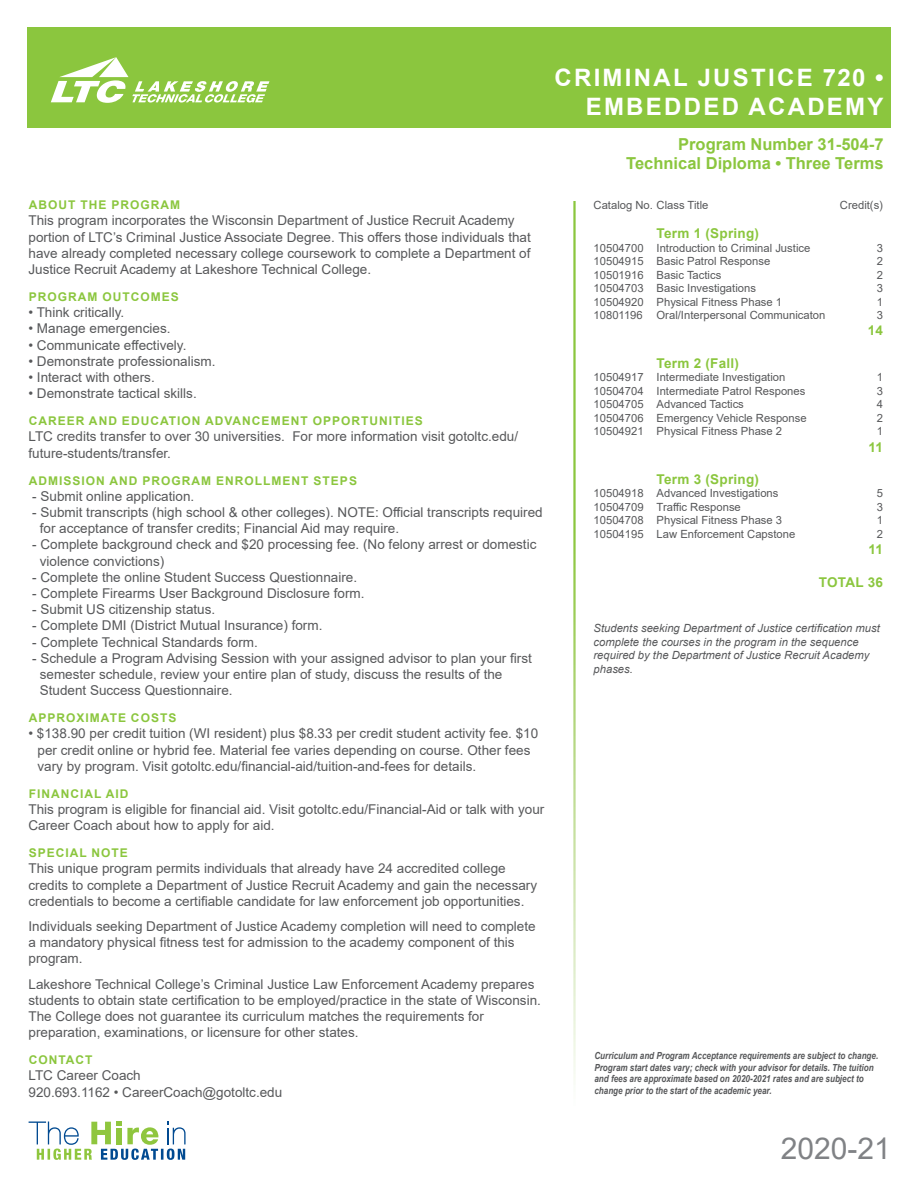
<style>
.page{position:relative;width:918px;height:1188px;background:#fff}
.page>*{position:absolute;margin:0;border:0;box-sizing:border-box;transform-origin:0 0}
.t1{font:30px "Arial";color:#808285}
.t2{font:700 24px "Arial";letter-spacing:.095em;color:#fff}
.t3{font:700 16.5px "Arial";color:#8bc63e}
.Bullet_List{font:13.5px/16.2px "Arial";color:#57585a}
.t4{font:700 13.5px "Arial";letter-spacing:.02em;color:#8bc63e}
.t5{font:700 12px "Arial";letter-spacing:.085em;color:#8bc63e}
.t6{font:11.25px "Arial";color:#57585a}
.t7{font:italic 11.25px/13.5px "Arial";color:#57585a}
.t8{font:italic 700 9.75px/11.7px "Arial";color:#57585a;scale:.83 1}
</style>
<div class="page">
<div style="left:27px;top:27px;width:864px;height:100px;background:#8bc63e"></div>
<svg style="left:51px;top:57px;width:218px;height:46px"></svg>
<svg style="left:29px;top:1122px;width:157px;height:38px"></svg>
<p class="t2" style="left:554px;top:61px;width:331px">CRIMINAL JUSTICE 720 •</p>
<p class="t2" style="left:586px;top:89px;width:299px">EMBEDDED ACADEMY</p>
<p class="t3" style="left:678px;top:132px;width:207px">Program Number 31-504-7</p>
<p class="t3" style="left:626px;top:152px;width:259px">Technical Diploma • Three Terms</p>
<p class="t5" style="left:29px;top:196px;width:153px">ABOUT THE PROGRAM</p>
<p class="Bullet_List" style="left:28px;top:212px;width:504px">This program incorporates the Wisconsin Department of Justice Recruit Academy portion of LTC’s Criminal Justice Associate Degree. This offers those individuals that have already completed necessary college coursework to complete a Department of Justice Recruit Academy at Lakeshore Technical College.</p>
<p class="t5" style="left:29px;top:288px;width:152px">PROGRAM OUTCOMES</p>
<p class="Bullet_List" style="left:28px;top:304px;width:97px">• Think critically.</p>
<p class="Bullet_List" style="left:28px;top:320px;width:144px">• Manage emergencies.</p>
<p class="Bullet_List" style="left:28px;top:337px;width:159px">• Communicate effectively.</p>
<p class="Bullet_List" style="left:28px;top:353px;width:189px">• Demonstrate professionalism.</p>
<p class="Bullet_List" style="left:28px;top:369px;width:128px">• Interact with others.</p>
<p class="Bullet_List" style="left:28px;top:385px;width:170px">• Demonstrate tactical skills.</p>
<p class="t5" style="left:29px;top:412px;width:396px">CAREER AND EDUCATION ADVANCEMENT OPPORTUNITIES</p>
<p class="Bullet_List" style="left:28px;top:428px;width:491px">LTC credits transfer to over 30 universities. For more information visit gotoltc.edu/ future-students/transfer.</p>
<p class="t5" style="left:29px;top:472px;width:330px">ADMISSION AND PROGRAM ENROLLMENT STEPS</p>
<p class="Bullet_List" style="left:32px;top:488px;width:164px">- Submit online application.</p>
<p class="Bullet_List" style="left:32px;top:504px;width:512px">- Submit transcripts (high school &amp; other colleges). NOTE: Official transcripts required</p>
<p class="Bullet_List" style="left:40px;top:520px;width:361px">for acceptance of transfer credits; Financial Aid may require.</p>
<p class="Bullet_List" style="left:32px;top:536px;width:506px">- Complete background check and $20 processing fee. (No felony arrest or domestic</p>
<p class="Bullet_List" style="left:40px;top:553px;width:126px">violence convictions)</p>
<p class="Bullet_List" style="left:32px;top:569px;width:326px">- Complete the online Student Success Questionnaire.</p>
<p class="Bullet_List" style="left:32px;top:585px;width:334px">- Complete Firearms User Background Disclosure form.</p>
<p class="Bullet_List" style="left:32px;top:601px;width:185px">- Submit US citizenship status.</p>
<p class="Bullet_List" style="left:32px;top:617px;width:292px">- Complete DMI (District Mutual Insurance) form.</p>
<p class="Bullet_List" style="left:32px;top:634px;width:227px">- Complete Technical Standards form.</p>
<p class="Bullet_List" style="left:32px;top:650px;width:501px">- Schedule a Program Advising Session with your assigned advisor to plan your first</p>
<p class="Bullet_List" style="left:40px;top:666px;width:464px">semester schedule, review your entire plan of study, discuss the results of the</p>
<p class="Bullet_List" style="left:40px;top:682px;width:194px">Student Success Questionnaire.</p>
<p class="t5" style="left:29px;top:709px;width:149px">APPROXIMATE COSTS</p>
<p class="Bullet_List" style="left:38px;top:725px;width:502px;text-indent:-9px">• $138.90 per credit tuition (WI resident) plus $8.33 per credit student activity fee. $10 per credit online or hybrid fee. Material fee varies depending on course. Other fees vary by program. Visit gotoltc.edu/financial-aid/tuition-and-fees for details.</p>
<p class="t5" style="left:29px;top:785px;width:101px">FINANCIAL AID</p>
<p class="Bullet_List" style="left:28px;top:801px;width:517px">This program is eligible for financial aid. Visit gotoltc.edu/Financial-Aid or talk with your<br>Career Coach about how to apply for aid.</p>
<p class="t5" style="left:29px;top:844px;width:101px">SPECIAL NOTE</p>
<p class="Bullet_List" style="left:28px;top:860px;width:479px">This unique program permits individuals that already have 24 accredited college</p>
<p class="Bullet_List" style="left:28px;top:877px;width:510px">credits to complete a Department of Justice Recruit Academy and gain the necessary credentials to become a certifiable candidate for law enforcement job opportunities.</p>
<p class="Bullet_List" style="left:28px;top:918px;width:509px">Individuals seeking Department of Justice Academy completion will need to complete a mandatory physical fitness test for admission to the academy component of this program.</p>
<p class="Bullet_List" style="left:28px;top:976px;width:514px">Lakeshore Technical College’s Criminal Justice Law Enforcement Academy prepares students to obtain state certification to be employed/practice in the state of Wisconsin.<br>The College does not guarantee its curriculum matches the requirements for preparation, examinations, or licensure for other states.</p>
<p class="t5" style="left:29px;top:1051px;width:65px">CONTACT</p>
<p class="Bullet_List" style="left:28px;top:1067px;width:114px">LTC Career Coach</p>
<p class="Bullet_List" style="left:28px;top:1084px;width:255px">920.693.1162 • CareerCoach@gotoltc.edu</p>
<p class="t6" style="left:594px;top:197px;width:116px">Catalog No. Class Title</p>
<p class="t6" style="left:840px;top:197px;width:45px">Credit(s)</p>
<p class="t4" style="left:657px;top:224px;width:104px">Term 1 (Spring)</p>
<p class="t6" style="left:594px;top:240px;width:218px">10504700 Introduction to Criminal Justice</p>
<p class="t6" style="left:877px;top:240px;width:8px">3</p>
<p class="t6" style="left:594px;top:254px;width:178px">10504915 Basic Patrol Response</p>
<p class="t6" style="left:877px;top:254px;width:8px">2</p>
<p class="t6" style="left:594px;top:267px;width:129px">10501916 Basic Tactics</p>
<p class="t6" style="left:877px;top:267px;width:8px">2</p>
<p class="t6" style="left:594px;top:281px;width:164px">10504703 Basic Investigations</p>
<p class="t6" style="left:877px;top:281px;width:8px">3</p>
<p class="t6" style="left:594px;top:294px;width:190px">10504920 Physical Fitness Phase 1</p>
<p class="t6" style="left:877px;top:294px;width:8px">1</p>
<p class="t6" style="left:594px;top:308px;width:233px">10801196 Oral/Interpersonal Communicaton</p>
<p class="t6" style="left:877px;top:308px;width:8px">3</p>
<p class="t4" style="left:868px;top:321px;width:17px">14</p>
<p class="t4" style="left:657px;top:354px;width:84px">Term 2 (Fall)</p>
<p class="t6" style="left:594px;top:370px;width:193px">10504917 Intermediate Investigation</p>
<p class="t6" style="left:877px;top:370px;width:8px">1</p>
<p class="t6" style="left:594px;top:383px;width:213px">10504704 Intermediate Patrol Respones</p>
<p class="t6" style="left:877px;top:383px;width:8px">3</p>
<p class="t6" style="left:594px;top:397px;width:152px">10504705 Advanced Tactics</p>
<p class="t6" style="left:877px;top:397px;width:8px">4</p>
<p class="t6" style="left:594px;top:410px;width:215px">10504706 Emergency Vehicle Response</p>
<p class="t6" style="left:877px;top:410px;width:8px">2</p>
<p class="t6" style="left:594px;top:424px;width:190px">10504921 Physical Fitness Phase 2</p>
<p class="t6" style="left:877px;top:424px;width:8px">1</p>
<p class="t4" style="left:869px;top:437px;width:16px">11</p>
<p class="t4" style="left:657px;top:470px;width:104px">Term 3 (Spring)</p>
<p class="t6" style="left:594px;top:486px;width:186px">10504918 Advanced Investigations</p>
<p class="t6" style="left:877px;top:486px;width:8px">5</p>
<p class="t6" style="left:594px;top:499px;width:149px">10504709 Traffic Response</p>
<p class="t6" style="left:877px;top:499px;width:8px">3</p>
<p class="t6" style="left:594px;top:513px;width:190px">10504708 Physical Fitness Phase 3</p>
<p class="t6" style="left:877px;top:513px;width:8px">1</p>
<p class="t6" style="left:594px;top:526px;width:203px">10504195 Law Enforcement Capstone</p>
<p class="t6" style="left:877px;top:526px;width:8px">2</p>
<p class="t4" style="left:869px;top:540px;width:16px">11</p>
<p class="t4" style="left:819px;top:572px;width:66px">TOTAL 36</p>
<p class="t7" style="left:594px;top:622px;width:288px">Students seeking Department of Justice certification must complete the courses in the program in the sequence required by the Department of Justice Recruit Academy phases.</p>
<p class="t8" style="left:594px;top:1050px;width:344px">Curriculum and Program Acceptance requirements are subject to change.<br>Program start dates vary; check with your advisor for details. The tuition and fees are approximate based on 2020-2021 rates and are subject to change prior to the start of the academic year.</p>
<h1 class="t1" style="left:781px;top:1128px;width:112px">2020-21</h1>
</div>
